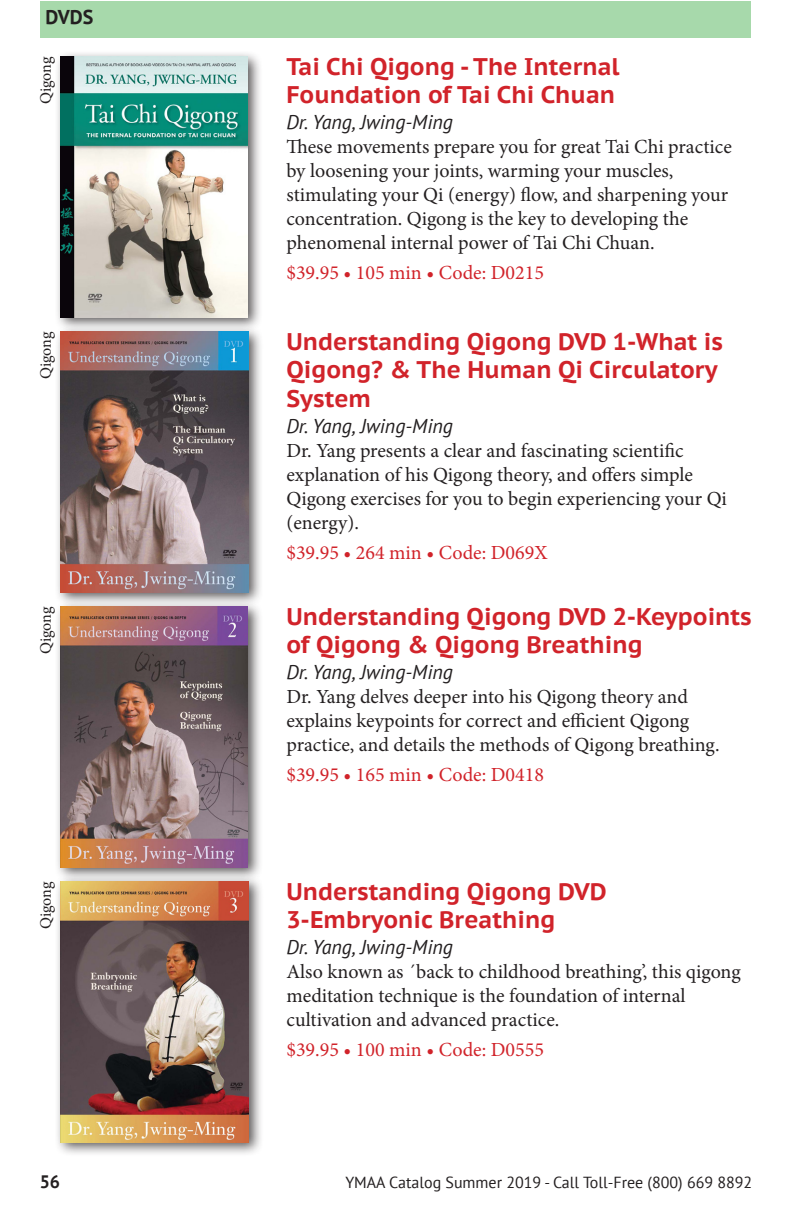
<style>
.page{position:relative;width:792px;height:1224px;background:#fff}
.page>*{position:absolute;margin:0;border:0;box-sizing:border-box;transform-origin:0 0}
.t1{font:700 24px/28.8px "PT Sans Caption";color:#d1232a}
.t2{font:20px/24px "Minion Pro";color:#231f20}
.t3{font:20px "Minion Pro";color:#d1232a}
.t4{font:italic 20px "PT Sans";color:#231f20}
.t5{font:700 20px "PT Sans";color:#231f20}
.t6{font:700 18px "PT Sans";color:#231f20}
.t7{font:16px "PT Sans";color:#231f20}
.t8{font:16px "Minion Pro";letter-spacing:-.01em;color:#231f20}
</style>
<div class="page">
<div style="left:40px;top:1px;width:711px;height:37px;background:#a7d9ab"></div>
<div style="left:54px;top:50px;width:209px;height:282px;background:#231f20;opacity:.75"></div>
<img style="left:61px;top:57px;width:187px;height:260px">
<div style="left:54px;top:325px;width:209px;height:282px;background:#231f20;opacity:.75"></div>
<img style="left:61px;top:332px;width:187px;height:260px">
<div style="left:54px;top:600px;width:209px;height:282px;background:#231f20;opacity:.75"></div>
<img style="left:61px;top:607px;width:187px;height:260px">
<div style="left:54px;top:875px;width:209px;height:282px;background:#231f20;opacity:.75"></div>
<img style="left:61px;top:882px;width:188px;height:260px">
<p class="t5" style="left:46px;top:3px;width:49px">DVDS</p>
<p class="t8" style="left:35px;top:104px;width:49px;rotate:-90deg">Qigong</p>
<p class="t1" style="left:286px;top:51px;width:335px">Tai Chi Qigong - The Internal<br>Foundation of Tai Chi Chuan</p>
<p class="t4" style="left:286px;top:110px;width:168px">Dr. Yang, Jwing-Ming</p>
<p class="t2" style="left:286px;top:135px;width:447px">These movements prepare you for great Tai Chi practice by loosening your joints, warming your muscles, stimulating your Qi (energy) flow, and sharpening your concentration. Qigong is the key to developing the phenomenal internal power of Tai Chi Chuan.</p>
<p class="t3" style="left:286px;top:260px;width:259px">$39.95 • 105 min • Code: D0215</p>
<p class="t8" style="left:35px;top:379px;width:49px;rotate:-90deg">Qigong</p>
<p class="t1" style="left:286px;top:326px;width:438px">Understanding Qigong DVD 1-What is<br>Qigong? &amp; The Human Qi Circulatory<br>System</p>
<p class="t4" style="left:286px;top:413px;width:168px">Dr. Yang, Jwing-Ming</p>
<p class="t2" style="left:286px;top:439px;width:442px">Dr. Yang presents a clear and fascinating scientific explanation of his Qigong theory, and offers simple Qigong exercises for you to begin experiencing your Qi (energy).</p>
<p class="t3" style="left:286px;top:539px;width:263px">$39.95 • 264 min • Code: D069X</p>
<p class="t8" style="left:35px;top:654px;width:49px;rotate:-90deg">Qigong</p>
<p class="t1" style="left:286px;top:601px;width:467px">Understanding Qigong DVD 2-Keypoints of Qigong &amp; Qigong Breathing</p>
<p class="t4" style="left:286px;top:660px;width:168px">Dr. Yang, Jwing-Ming</p>
<p class="t2" style="left:286px;top:685px;width:435px">Dr. Yang delves deeper into his Qigong theory and explains keypoints for correct and efficient Qigong practice, and details the methods of Qigong breathing.</p>
<p class="t3" style="left:286px;top:762px;width:259px">$39.95 • 165 min • Code: D0418</p>
<p class="t8" style="left:35px;top:929px;width:49px;rotate:-90deg">Qigong</p>
<p class="t1" style="left:286px;top:876px;width:322px">Understanding Qigong DVD<br>3-Embryonic Breathing</p>
<p class="t4" style="left:286px;top:934px;width:168px">Dr. Yang, Jwing-Ming</p>
<p class="t2" style="left:286px;top:960px;width:456px">Also known as ´back to childhood breathing’, this qigong meditation technique is the foundation of internal cultivation and advanced practice.</p>
<p class="t3" style="left:286px;top:1037px;width:259px">$39.95 • 100 min • Code: D0555</p>
<p class="t6" style="left:40px;top:1170px;width:22px">56</p>
<p class="t7" style="left:345px;top:1172px;width:408px">YMAA Catalog Summer 2019 - Call Toll-Free (800) 669 8892</p>
</div>
